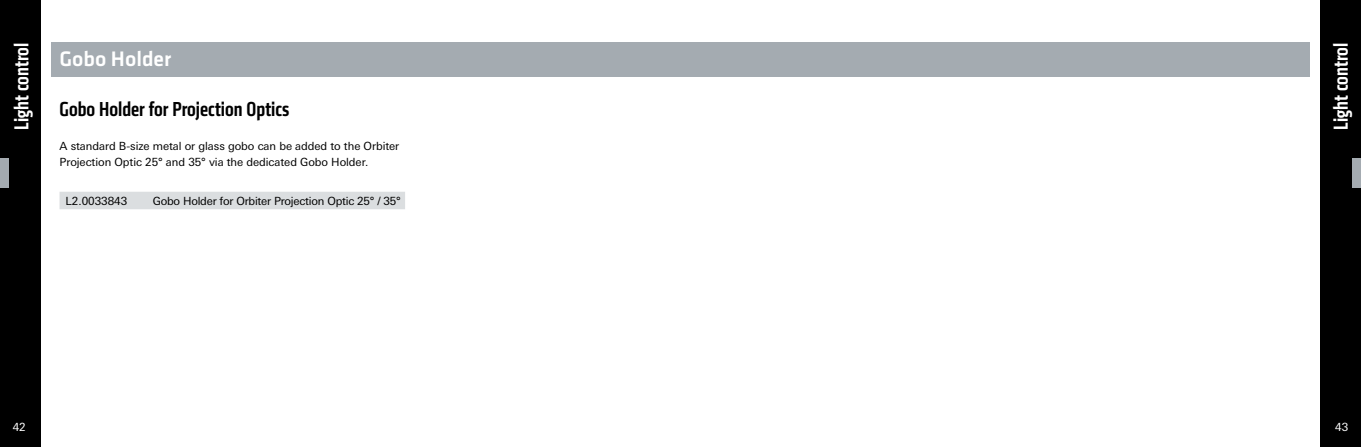
<style>
.page{position:relative;width:1361px;height:447px;background:#fff}
.page>*{position:absolute;margin:0;border:0;box-sizing:border-box;transform-origin:0 0}
.t1{font:500 21.75px "Klavika";color:#fff}
.t2{font:500 condensed 21px "Klavika";color:#000}
.t3{font:500 condensed 21px "Klavika";color:#fff}
.t4{font:11.25px/16.5px "Linotype Univers Basic";letter-spacing:-.005em;color:#000}
.t5{font:11.25px "Linotype Univers Basic";color:#fff}
</style>
<div class="page">
<div style="left:1320px;top:0;width:41px;height:446px;background:#000"></div>
<div style="left:51px;top:43px;width:629px;height:34px;background:#a4abb1"></div>
<div style="left:680px;top:43px;width:630px;height:34px;background:#a4abb1"></div>
<div style="left:0;top:0;width:40px;height:446px;background:#000"></div>
<div style="left:1352px;top:158px;width:9px;height:30px;background:#a4abb1"></div>
<div style="left:0;top:158px;width:9px;height:30px;background:#a4abb1"></div>
<div style="left:60px;top:192px;width:345px;height:17px;background:#dbdee0"></div>
<h2 class="t3" style="left:8px;top:130px;width:89px;rotate:-90deg">Light control</h2>
<h2 class="t3" style="left:1327px;top:130px;width:89px;rotate:-90deg">Light control</h2>
<h1 class="t1" style="left:60px;top:44px;width:113px">Gobo Holder</h1>
<h2 class="t2" style="left:60px;top:96px;width:231px">Gobo Holder for Projection Optics</h2>
<p class="t4" style="left:60px;top:137px;width:341px">A standard B-size metal or glass gobo can be added to the Orbiter<br>Projection Optic 25¡ and 35¡ via the dedicated Gobo Holder.</p>
<p class="t4" style="left:66px;top:193px;width:63px">L2.0033843</p>
<p class="t4" style="left:153px;top:193px;width:250px">Gobo Holder for Orbiter Projection Optic 25¡ / 35¡</p>
<p class="t5" style="left:13px;top:420px;width:15px">42</p>
<p class="t5" style="left:1335px;top:420px;width:15px">43</p>
</div>
